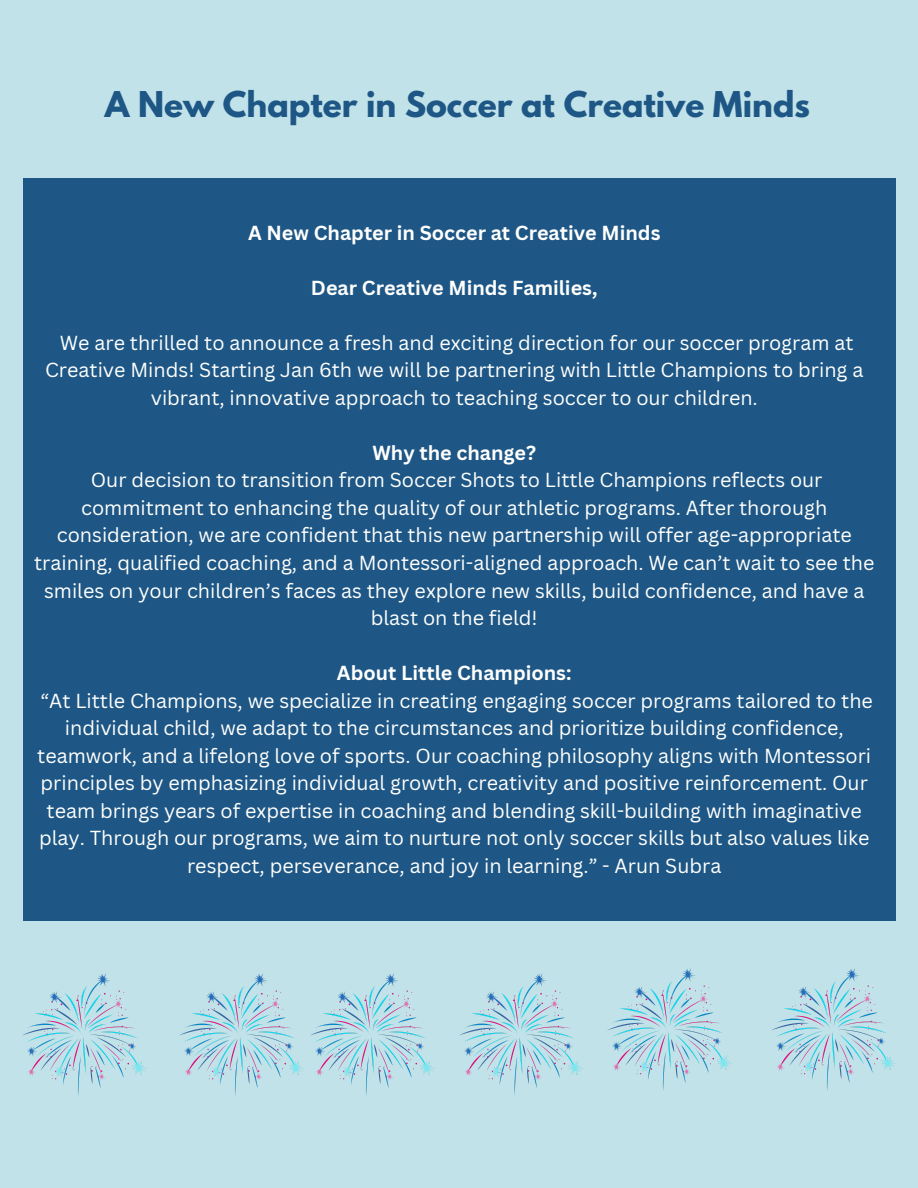
<style>
.page{position:relative;width:918px;height:1188px;background:#c0e2e8}
.page>*{position:absolute;margin:0;border:0;box-sizing:border-box;transform-origin:0 0}
.t1{font:700 31.5px "League Spartan";color:#1e5785}
.t2{font:19.8px/27.6px "Canva Sans";color:#fffffe;text-align:center}
.t3{font:700 19.8px "Canva Sans";color:#fffffe}
</style>
<div class="page">
<img style="left:772px;top:968px;width:124px;height:122px">
<div style="left:23px;top:179px;width:873px;height:742px;background:#1e5785"></div>
<img style="left:310px;top:973px;width:125px;height:122px">
<img style="left:459px;top:973px;width:124px;height:122px">
<img style="left:607px;top:968px;width:125px;height:122px">
<img style="left:23px;top:973px;width:124px;height:122px">
<img style="left:179px;top:973px;width:125px;height:122px">
<p class="t1" style="left:105px;top:88px;width:707px">A New Chapter in Soccer at Creative Minds</p>
<p class="t3" style="left:248px;top:218px;width:414px">A New Chapter in Soccer at Creative Minds</p>
<h2 class="t3" style="left:311px;top:273px;width:288px">Dear Creative Minds Families,</h2>
<h2 class="t2" style="left:45px;top:328px;width:820px">We are thrilled to announce a fresh and exciting direction for our soccer program at<br>Creative Minds! Starting Jan 6th we will be partnering with Little Champions to bring a vibrant, innovative approach to teaching soccer to our children.</h2>
<p class="t3" style="left:372px;top:439px;width:165px">Why the change?</p>
<p class="t2" style="left:34px;top:466px;width:842px">Our decision to transition from Soccer Shots to Little Champions reflects our commitment to enhancing the quality of our athletic programs. After thorough consideration, we are confident that this new partnership will offer age-appropriate training, qualified coaching, and a Montessori-aligned approach. We can’t wait to see the smiles on your children’s faces as they explore new skills, build confidence, and have a blast on the field!</p>
<p class="t3" style="left:337px;top:659px;width:236px">About Little Champions:</p>
<p class="t2" style="left:37px;top:686px;width:837px">“At Little Champions, we specialize in creating engaging soccer programs tailored to the individual child, we adapt to the circumstances and prioritize building confidence, teamwork, and a lifelong love of sports. Our coaching philosophy aligns with Montessori principles by emphasizing individual growth, creativity and positive reinforcement. Our team brings years of expertise in coaching and blending skill-building with imaginative play. Through our programs, we aim to nurture not only soccer skills but also values like respect, perseverance, and joy in learning.” - Arun Subra</p>
</div>
